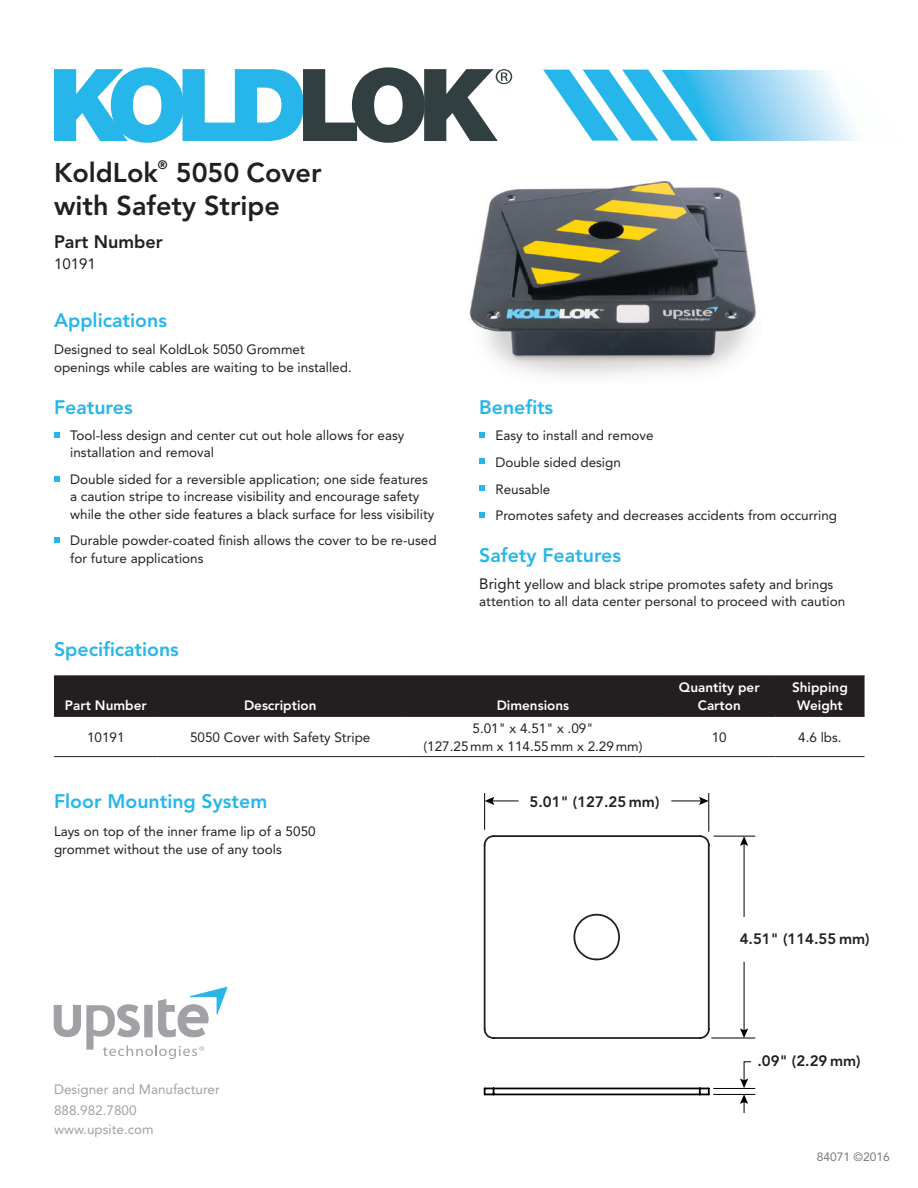
<style>
.page{position:relative;width:918px;height:1188px;background:#fff}
.page>*{position:absolute;margin:0;border:0;box-sizing:border-box;transform-origin:0 0}
.t1{font:800 27px/33px "Avenir LT Std";color:#231f20}
.t2{font:800 19.5px "Avenir LT Std";color:#26b6ea}
.t3{font:800 18px "Avenir LT Std";color:#231f20}
.t4{font:800 15px "Avenir";color:#231f20}
.t5{font:15px "Avenir LT Std";color:#231f20}
.t6{font:13.5px/17.2px "Avenir LT Std";color:#231f20}
.t7{font:800 13.5px/18px "Avenir LT Std";color:#fff;text-align:center}
.t8{font:13.5px/21px "Avenir LT Std";color:#a1a1a5}
.t9{font:12px "Avenir LT Std";color:#76787b}
.s1{font-size:15px}
</style>
<div class="page">
<svg style="left:54px;top:432px;width:5px;height:5px"></svg>
<svg style="left:54px;top:476px;width:5px;height:5px"></svg>
<svg style="left:54px;top:537px;width:5px;height:5px"></svg>
<svg style="left:479px;top:432px;width:5px;height:5px"></svg>
<svg style="left:479px;top:459px;width:5px;height:5px"></svg>
<svg style="left:479px;top:485px;width:5px;height:6px"></svg>
<svg style="left:479px;top:512px;width:5px;height:5px"></svg>
<svg style="left:543px;top:70px;width:316px;height:71px"></svg>
<svg style="left:54px;top:67px;width:458px;height:76px"></svg>
<div style="left:54px;top:677px;width:811px;height:39px;background:#231f20"></div>
<hr style="left:54px;top:676px;width:104px;height:1px;background:#231f20">
<hr style="left:158px;top:676px;width:245px;height:1px;background:#231f20">
<hr style="left:403px;top:676px;width:260px;height:1px;background:#231f20">
<hr style="left:663px;top:676px;width:112px;height:1px;background:#231f20">
<hr style="left:775px;top:676px;width:90px;height:1px;background:#231f20">
<hr style="left:54px;top:716px;width:104px;height:1px;background:#231f20">
<hr style="left:158px;top:716px;width:245px;height:1px;background:#231f20">
<hr style="left:403px;top:716px;width:260px;height:1px;background:#231f20">
<hr style="left:663px;top:716px;width:112px;height:1px;background:#231f20">
<hr style="left:775px;top:716px;width:90px;height:1px;background:#231f20">
<hr style="left:54px;top:756px;width:104px;height:1px;background:#231f20">
<hr style="left:158px;top:756px;width:245px;height:1px;background:#231f20">
<hr style="left:403px;top:756px;width:260px;height:1px;background:#231f20">
<hr style="left:663px;top:756px;width:112px;height:1px;background:#231f20">
<hr style="left:775px;top:756px;width:90px;height:1px;background:#231f20">
<svg style="left:53px;top:987px;width:174px;height:72px"></svg>
<hr style="left:484px;top:793px;width:1px;height:37px;background:#000">
<hr style="left:708px;top:793px;width:1px;height:39px;background:#000">
<hr style="left:714px;top:836px;width:41px;height:1px;background:#000">
<hr style="left:711px;top:1038px;width:44px;height:1px;background:#000">
<hr style="left:713px;top:1088px;width:42px;height:1px;background:#000">
<hr style="left:713px;top:1094px;width:42px;height:1px;background:#000">
<svg style="left:699px;top:1088px;width:11px;height:7px"></svg>
<hr style="left:494px;top:1094px;width:206px;height:1px;background:#000">
<hr style="left:494px;top:1088px;width:206px;height:1px;background:#000">
<svg style="left:484px;top:1088px;width:10px;height:7px"></svg>
<svg style="left:740px;top:1094px;width:8px;height:18px"></svg>
<svg style="left:740px;top:1061px;width:12px;height:27px"></svg>
<hr style="left:744px;top:843px;width:1px;height:74px;background:#000">
<svg style="left:740px;top:836px;width:8px;height:10px"></svg>
<hr style="left:744px;top:962px;width:1px;height:70px;background:#000">
<svg style="left:740px;top:1028px;width:8px;height:10px"></svg>
<hr style="left:671px;top:801px;width:31px;height:1px;background:#000">
<svg style="left:699px;top:797px;width:10px;height:8px"></svg>
<svg style="left:485px;top:797px;width:34px;height:8px"></svg>
<svg style="left:483px;top:835px;width:227px;height:204px"></svg>
<img style="left:469px;top:181px;width:287px;height:195px">
<p class="t1" style="left:54px;top:156px;width:269px">KoldLok<sup>®</sup> 5050 Cover with Safety Stripe</p>
<h3 class="t3" style="left:54px;top:231px;width:110px">Part Number</h3>
<p class="t5" style="left:54px;top:255px;width:43px">10191</p>
<h2 class="t2" style="left:54px;top:309px;width:115px">Applications</h2>
<p class="t6" style="left:54px;top:341px;width:299px">Designed to seal KoldLok 5050 Grommet openings while cables are waiting to be installed.</p>
<h2 class="t2" style="left:54px;top:395px;width:80px">Features</h2>
<p class="t6" style="left:70px;top:427px;width:336px">Tool-less design and center cut out hole allows for easy installation and removal</p>
<p class="t6" style="left:70px;top:471px;width:366px">Double sided for a reversible application; one side features a caution stripe to increase visibility and encourage safety while the other side features a black surface for less visibility</p>
<p class="t6" style="left:70px;top:532px;width:368px">Durable powder-coated finish allows the cover to be re-used for future applications</p>
<h2 class="t2" style="left:54px;top:638px;width:126px">Specifications</h2>
<h2 class="t2" style="left:479px;top:395px;width:76px">Benefits</h2>
<p class="t6" style="left:495px;top:422px;width:343px;line-height:26.7px">Easy to install and remove<br>Double sided design<br>Reusable<br>Promotes safety and decreases accidents from occurring</p>
<h2 class="t2" style="left:479px;top:544px;width:143px">Safety Features</h2>
<p class="t6" style="left:479px;top:576px;width:367px"><span class="s1">Bright y</span>ellow and black stripe promotes safety and brings attention to all data center personal to proceed with caution</p>
<p class="t7" style="left:65px;top:697px;width:83px">Part Number</p>
<p class="t7" style="left:244px;top:697px;width:74px">Description</p>
<p class="t7" style="left:497px;top:697px;width:74px">Dimensions</p>
<p class="t7" style="left:679px;top:679px;width:82px">Quantity per<br>Carton</p>
<p class="t7" style="left:792px;top:679px;width:57px">Shipping<br>Weight</p>
<p class="t6" style="left:87px;top:728px;width:39px">10191</p>
<p class="t6" style="left:190px;top:728px;width:182px">5050 Cover with Safety Stripe</p>
<p class="t6" style="left:424px;top:719px;width:220px;line-height:18px;text-align:center">5.01" x 4.51" x .09"<br>(127.25mm x 114.55mm x 2.29mm)</p>
<p class="t6" style="left:712px;top:728px;width:17px">10</p>
<p class="t6" style="left:798px;top:728px;width:45px">4.6 lbs.</p>
<h2 class="t2" style="left:54px;top:790px;width:215px">Floor Mounting System</h2>
<p class="t6" style="left:54px;top:822px;width:263px;line-height:18px">Lays on top of the inner frame lip of a 5050 grommet without the use of any tools</p>
<p class="t8" style="left:54px;top:1078px;width:167px">Designer and Manufacturer<br>888.982.7800</p>
<p class="t8" style="left:54px;top:1119px;width:101px">www.upsite.com</p>
<p class="t4" style="left:530px;top:792px;width:131px">5.01" (127.25 mm)</p>
<p class="t4" style="left:740px;top:930px;width:131px">4.51" (114.55 mm)</p>
<p class="t4" style="left:758px;top:1052px;width:105px">.09" (2.29 mm)</p>
<p class="t9" style="left:817px;top:1150px;width:74px">84071 ©2016</p>
</div>
